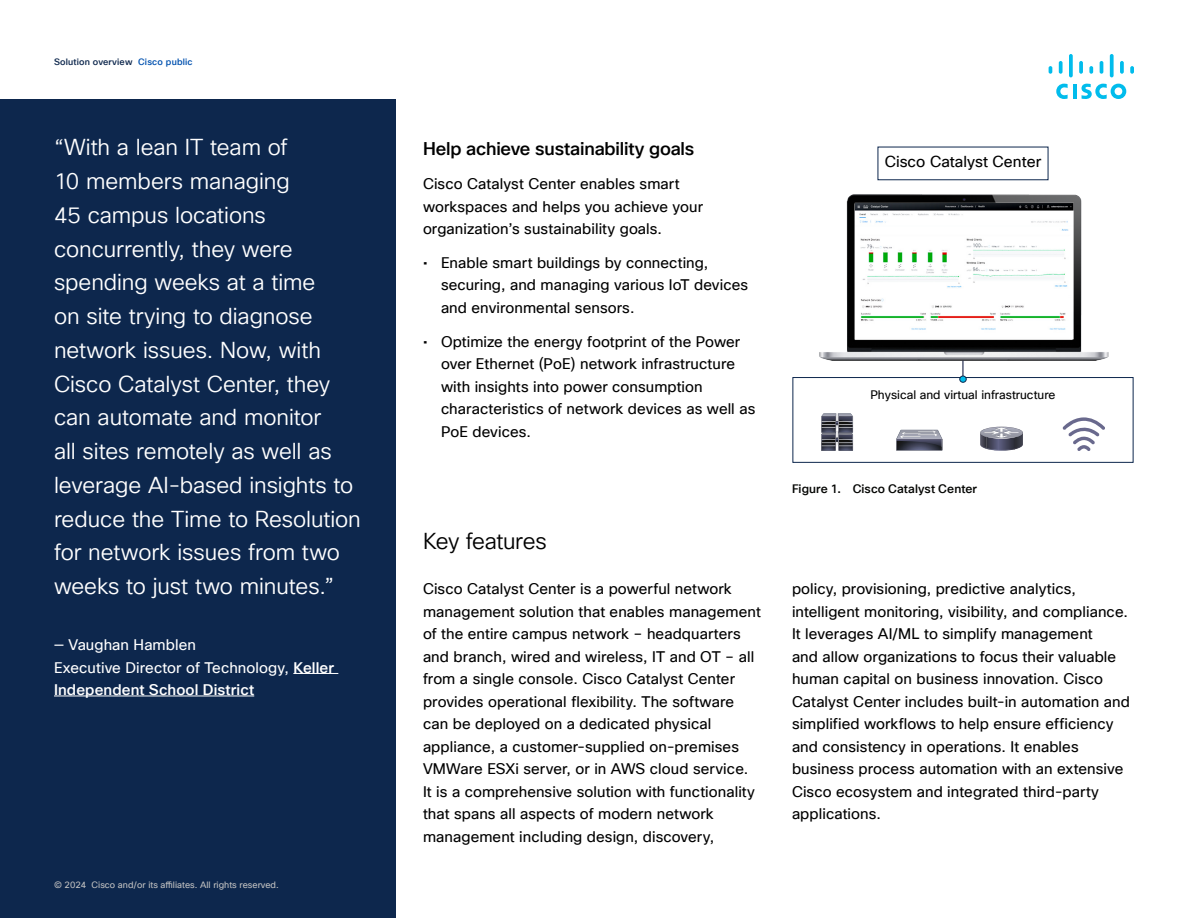
<style>
.page{position:relative;width:1188px;height:918px;background:#fff}
.page>*{position:absolute;margin:0;border:0;box-sizing:border-box;transform-origin:0 0}
.Call_Out{font:22.5px/33.8px "Cisco Sans TT Light";letter-spacing:-.005em;color:#fff}
.Body_Title_Black{font:22.5px "Cisco Sans TT Light";letter-spacing:-.02em;color:#000}
.Body_Title_Black_2{font:500 18px "Cisco Sans TT";letter-spacing:-.01em;color:#000}
.t1{font:15.45px "Cisco Sans TT";color:#000}
.Body{font:15px/22.5px "Cisco Sans TT";letter-spacing:.005em;color:#000}
.Call_Out-2{font:15px/22.5px "Cisco Sans TT";letter-spacing:.005em;color:#fff}
.t2{font:12px "Cisco Sans TT";color:#000}
.Figure_caption{font:500 12px "Cisco Sans TT";letter-spacing:.005em;color:#040503}
.t3{font:9px "Cisco Sans TT";color:#c1c1c1}
.t4{font:500 9px "Cisco Sans TT";letter-spacing:.02em;color:#0d274d}
.s1{color:#0051af}
.s2{font-weight:500}
</style>
<div class="page">
<svg style="left:1082px;top:84px;width:44px;height:15px"></svg>
<hr style="left:1073px;top:84px;width:3px;height:15px;background:#01bcec">
<svg style="left:1056px;top:84px;width:12px;height:15px"></svg>
<svg style="left:1130px;top:66px;width:4px;height:8px"></svg>
<svg style="left:1120px;top:61px;width:4px;height:13px"></svg>
<svg style="left:1110px;top:54px;width:4px;height:23px"></svg>
<svg style="left:1100px;top:61px;width:3px;height:13px"></svg>
<svg style="left:1089px;top:66px;width:4px;height:8px"></svg>
<svg style="left:1079px;top:61px;width:4px;height:13px"></svg>
<svg style="left:1069px;top:54px;width:4px;height:23px"></svg>
<svg style="left:1059px;top:61px;width:4px;height:13px"></svg>
<svg style="left:1049px;top:66px;width:3px;height:8px"></svg>
<div style="left:0;top:99px;width:396px;height:819px;background:#0d274d"></div>
<hr style="left:293px;top:673px;width:45px;height:1px;background:#fff">
<hr style="left:54px;top:696px;width:200px;height:1px;background:#fff">
<div style="left:793px;top:377px;width:340px;height:86px;border:1px solid #0d274d"></div>
<img style="left:819px;top:194px;width:290px;height:166px">
<svg style="left:960px;top:360px;width:6px;height:21px"></svg>
<div style="left:959px;top:376px;width:8px;height:7px;border:1px solid #0d274d;border-radius:50%"></div>
<img style="left:980px;top:439px;width:6px;height:5px">
<img style="left:998px;top:439px;width:25px;height:12px">
<img style="left:986px;top:439px;width:12px;height:12px">
<img style="left:980px;top:429px;width:43px;height:3px">
<img style="left:980px;top:432px;width:43px;height:7px">
<img style="left:980px;top:444px;width:43px;height:6px">
<svg style="left:984px;top:427px;width:35px;height:11px"></svg>
<svg style="left:897px;top:430px;width:46px;height:20px"></svg>
<svg style="left:821px;top:413px;width:33px;height:38px"></svg>
<svg style="left:1063px;top:417px;width:42px;height:34px"></svg>
<img style="left:855px;top:203px;width:218px;height:137px">
<p class="t4" style="left:54px;top:56px;width:140px">Solution overview <span class="s1">Cisco public</span></p>
<p class="Call_Out" style="left:54px;top:131px;width:308px">“With a lean IT team of<br>10 members managing<br>45 campus locations concurrently, they were spending weeks at a time<br>on site trying to diagnose network issues. Now, with<br>Cisco Catalyst Center, they can automate and monitor<br>all sites remotely as well as leverage AI-based insights to reduce the Time to Resolution for network issues from two weeks to just two minutes.”</p>
<p class="Call_Out-2" style="left:54px;top:634px;width:282px">— Vaughan Hamblen<br>Executive Director of Technology, <span class="s2">Keller<br>Independent School District</span></p>
<p class="t3" style="left:54px;top:879px;width:226px">© 2024 Cisco and/or its affiliates. All rights reserved.</p>
<p class="Body_Title_Black_2" style="left:423px;top:137px;width:273px">Help achieve sustainability goals</p>
<p class="Body" style="left:423px;top:173px;width:282px">Cisco Catalyst Center enables smart workspaces and helps you achieve your organization’s sustainability goals.</p>
<p class="Body" style="left:441px;top:252px;width:309px;text-indent:-18px">• Enable smart buildings by connecting, securing, and managing various IoT devices and environmental sensors.</p>
<p class="Body" style="left:441px;top:330px;width:316px;text-indent:-18px">• Optimize the energy footprint of the Power over Ethernet (PoE) network infrastructure with insights into power consumption characteristics of network devices as well as PoE devices.</p>
<p class="t1" style="left:885px;top:152px;width:158px">Cisco Catalyst Center</p>
<p class="t2" style="left:870px;top:387px;width:187px">Physical and virtual infrastructure</p>
<p class="Figure_caption" style="left:792px;top:481px;width:187px">Figure 1. Cisco Catalyst Center</p>
<p class="Body_Title_Black" style="left:423px;top:526px;width:125px">Key features</p>
<p class="Body" style="left:423px;top:578px;width:339px">Cisco Catalyst Center is a powerful network management solution that enables management of the entire campus network – headquarters and branch, wired and wireless, IT and OT – all from a single console. Cisco Catalyst Center provides operational flexibility. The software can be deployed on a dedicated physical appliance, a customer-supplied on-premises VMWare ESXi server, or in AWS cloud service.<br>It is a comprehensive solution with functionality that spans all aspects of modern network management including design, discovery,</p>
<p class="Body" style="left:792px;top:578px;width:339px">policy, provisioning, predictive analytics, intelligent monitoring, visibility, and compliance.<br>It leverages AI/ML to simplify management<br>and allow organizations to focus their valuable human capital on business innovation. Cisco Catalyst Center includes built-in automation and simplified workflows to help ensure efficiency and consistency in operations. It enables business process automation with an extensive Cisco ecosystem and integrated third-party applications.</p>
</div>
